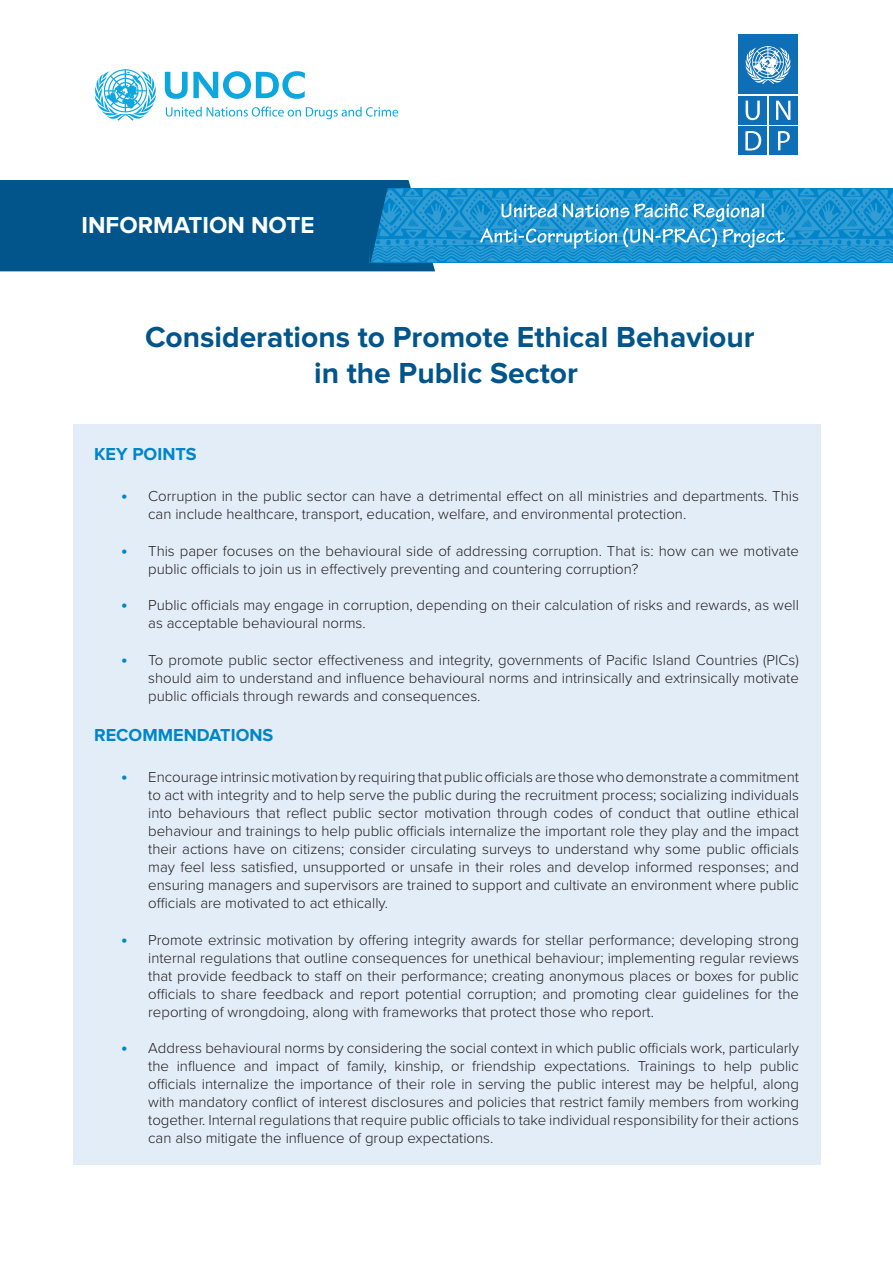
<style>
.page{position:relative;width:893px;height:1263px;background:#fff}
.page>*{position:absolute;margin:0;border:0;box-sizing:border-box;transform-origin:0 0}
.t1{font:700 30px/36px "Proxima Nova";color:#01558a;text-align:center}
.t2{font:700 24px "Proxima Nova";color:#fff}
.heading_3{font:700 18px "Proxima Nova";color:#0085ca}
.annotation_text{font:300 15px/18px "Proxima Nova";color:#231f20;text-align:justify}
.s1{font-weight:700;font-size:18px;color:#0085ca}
</style>
<div class="page">
<div style="left:73px;top:424px;width:747px;height:740px;background:#e3edf8"></div>
<svg style="left:165px;top:71px;width:140px;height:28px"></svg>
<svg style="left:95px;top:69px;width:61px;height:52px"></svg>
<svg style="left:166px;top:107px;width:232px;height:12px"></svg>
<div style="left:738px;top:96px;width:29px;height:29px;background:#0e6fb7"></div>
<svg style="left:746px;top:101px;width:14px;height:19px"></svg>
<div style="left:769px;top:96px;width:29px;height:29px;background:#0e6fb7"></div>
<svg style="left:776px;top:101px;width:14px;height:19px"></svg>
<div style="left:769px;top:126px;width:29px;height:29px;background:#0e6fb7"></div>
<svg style="left:778px;top:131px;width:12px;height:19px"></svg>
<div style="left:738px;top:126px;width:29px;height:29px;background:#0e6fb7"></div>
<svg style="left:745px;top:131px;width:16px;height:20px"></svg>
<div style="left:738px;top:35px;width:60px;height:59px;background:#0e6fb7"></div>
<svg style="left:745px;top:46px;width:46px;height:38px"></svg>
<svg style="left:0;top:180px;width:893px;height:91px;background:#2c85b7"></svg>
<p class="t2" style="left:82px;top:214px;width:234px">INFORMATION NOTE</p>
<p class="t1" style="left:145px;top:320px;width:611px">Considerations to Promote Ethical Behaviour in the Public Sector</p>
<p class="heading_3" style="left:94px;top:445px;width:104px">KEY POINTS</p>
<p class="annotation_text" style="left:148px;top:486px;width:652px;text-indent:-27px"><span class="s1">•</span> Corruption in the public sector can have a detrimental effect on all ministries and departments. This can include healthcare, transport, education, welfare, and environmental protection.</p>
<p class="annotation_text" style="left:148px;top:541px;width:652px;text-indent:-27px"><span class="s1">•</span> This paper focuses on the behavioural side of addressing corruption. That is: how can we motivate public officials to join us in effectively preventing and countering corruption?</p>
<p class="annotation_text" style="left:148px;top:595px;width:652px;text-indent:-27px"><span class="s1">•</span> Public officials may engage in corruption, depending on their calculation of risks and rewards, as well as acceptable behavioural norms.</p>
<p class="annotation_text" style="left:148px;top:650px;width:652px;text-indent:-27px"><span class="s1">•</span> To promote public sector effectiveness and integrity, governments of Pacific Island Countries (PICs) should aim to understand and influence behavioural norms and intrinsically and extrinsically motivate public officials through rewards and consequences.</p>
<p class="heading_3" style="left:94px;top:726px;width:181px">RECOMMENDATIONS</p>
<p class="annotation_text" style="left:148px;top:767px;width:652px;text-indent:-27px"><span class="s1">•</span> Encourage intrinsic motivation by requiring that public officials are those who demonstrate a commitment to act with integrity and to help serve the public during the recruitment process; socializing individuals into behaviours that reflect public sector motivation through codes of conduct that outline ethical behaviour and trainings to help public officials internalize the important role they play and the impact their actions have on citizens; consider circulating surveys to understand why some public officials may feel less satisfied, unsupported or unsafe in their roles and develop informed responses; and ensuring managers and supervisors are trained to support and cultivate an environment where public officials are motivated to act ethically.</p>
<p class="annotation_text" style="left:148px;top:930px;width:652px;text-indent:-27px"><span class="s1">•</span> Promote extrinsic motivation by offering integrity awards for stellar performance; developing strong internal regulations that outline consequences for unethical behaviour; implementing regular reviews that provide feedback to staff on their performance; creating anonymous places or boxes for public officials to share feedback and report potential corruption; and promoting clear guidelines for the reporting of wrongdoing, along with frameworks that protect those who report.</p>
<p class="annotation_text" style="left:148px;top:1038px;width:652px;text-indent:-27px"><span class="s1">•</span> Address behavioural norms by considering the social context in which public officials work, particularly the influence and impact of family, kinship, or friendship expectations. Trainings to help public officials internalize the importance of their role in serving the public interest may be helpful, along with mandatory conflict of interest disclosures and policies that restrict family members from working together. Internal regulations that require public officials to take individual responsibility for their actions can also mitigate the influence of group expectations.</p>
</div>
